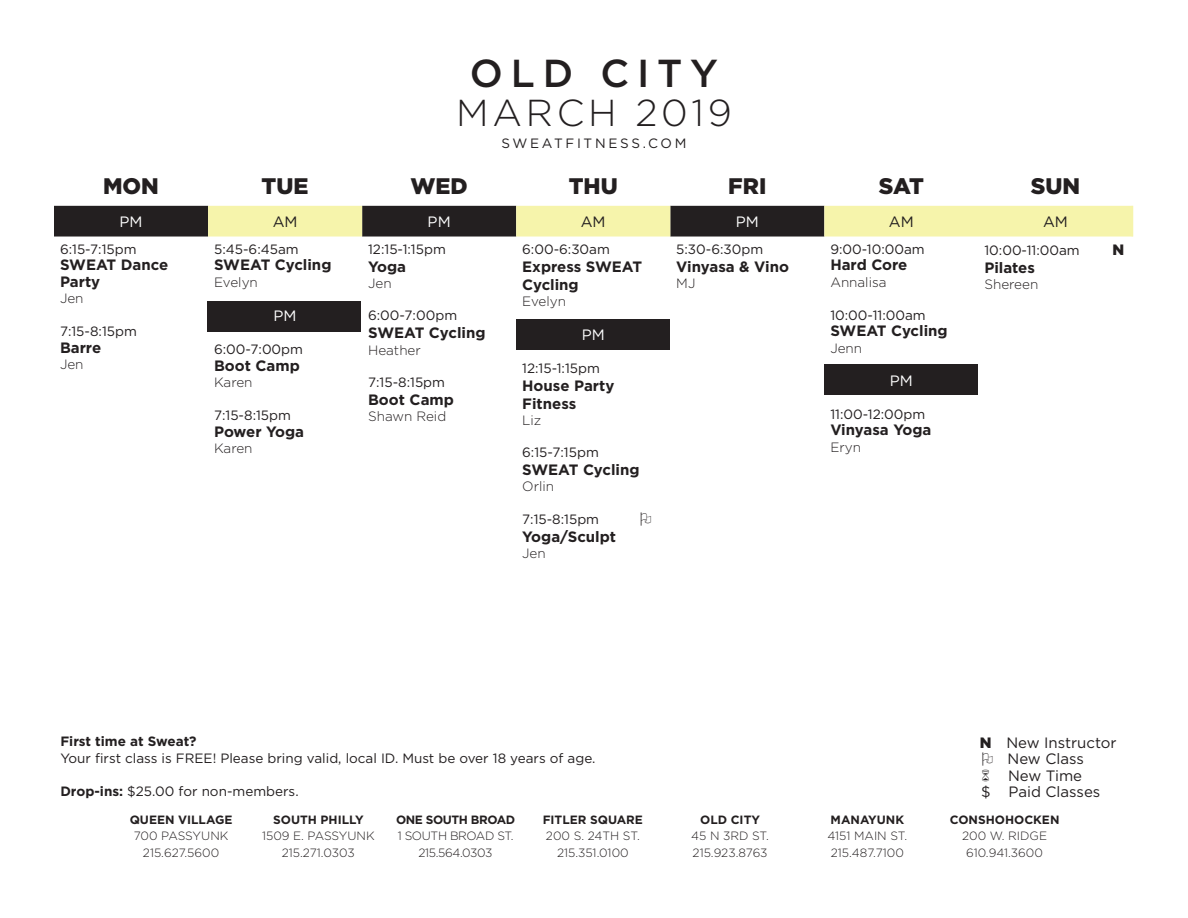
<style>
.page{position:relative;width:1188px;height:918px;background:#fff}
.page>*{position:absolute;margin:0;border:0;box-sizing:border-box;transform-origin:0 0}
.t1{font:500 39px "Gotham";letter-spacing:.2em;color:#231f20}
.t2{font:300 37.5px "Gotham";letter-spacing:.1em;color:#231f20}
.t3{font:900 22.5px "Gotham";color:#231f20}
.t4{font:700 15px/18px "Gotham";color:#231f20}
.t5{font:15px "Gotham";color:#231f20}
.t6{font:15px "Gotham";color:#fff}
.t7{font:900 15px "Gotham";color:#231f20}
.t8{font:13.5px "Gotham";color:#231f20}
.t9{font:300 13.5px "Gotham";color:#231f20}
.t10{font:700 13.5px "Gotham";color:#231f20}
.t11{font:13.5px "Gotham";letter-spacing:.2em;color:#231f20}
.Locations{font:300 12px "Gotham";color:#231f20}
.Locations-2{font:700 12px "Gotham";color:#231f20}
.Locations-3{font:300 12px "Gotham";letter-spacing:-.03em;color:#231f20}
.Locations-4{font:700 12px "Gotham";letter-spacing:-.03em;color:#231f20}
.s1{font-weight:700}
.s2{font-weight:900}
</style>
<div class="page">
<div style="left:516px;top:319px;width:154px;height:31px;background:#231f20"></div>
<div style="left:207px;top:302px;width:154px;height:30px;background:#231f20"></div>
<div style="left:824px;top:364px;width:154px;height:31px;background:#231f20"></div>
<svg style="left:54px;top:205px;width:1078px;height:1px"></svg>
<svg style="left:54px;top:206px;width:1078px;height:31px;background:#9d9a71"></svg>
<hr style="left:1132px;top:206px;width:1px;height:31px;background:#f6f4ab">
<p class="t1" style="left:470px;top:51px;width:250px">OLD CITY</p>
<p class="t2" style="left:456px;top:92px;width:277px">MARCH 2019</p>
<p class="t11" style="left:501px;top:136px;width:187px">SWEATFITNESS.COM</p>
<p class="t3" style="left:103px;top:173px;width:57px">MON</p>
<p class="t3" style="left:262px;top:173px;width:48px">TUE</p>
<p class="t3" style="left:411px;top:173px;width:59px">WED</p>
<p class="t3" style="left:569px;top:173px;width:51px">THU</p>
<p class="t3" style="left:728px;top:173px;width:40px">FRI</p>
<p class="t3" style="left:879px;top:173px;width:47px">SAT</p>
<p class="t3" style="left:1031px;top:173px;width:51px">SUN</p>
<p class="t6" style="left:120px;top:213px;width:25px">PM</p>
<p class="t5" style="left:273px;top:213px;width:26px">AM</p>
<p class="t6" style="left:428px;top:213px;width:25px">PM</p>
<p class="t5" style="left:581px;top:213px;width:26px">AM</p>
<p class="t6" style="left:736px;top:213px;width:25px">PM</p>
<p class="t5" style="left:889px;top:213px;width:26px">AM</p>
<p class="t5" style="left:1043px;top:213px;width:26px">AM</p>
<p class="t8" style="left:60px;top:242px;width:78px">6:15-7:15pm</p>
<p class="t4" style="left:60px;top:256px;width:110px;line-height:16.5px">SWEAT Dance<br>Party</p>
<p class="t9" style="left:60px;top:291px;width:25px">Jen</p>
<p class="t8" style="left:60px;top:324px;width:78px">7:15-8:15pm</p>
<p class="t4" style="left:60px;top:338px;width:43px">Barre</p>
<p class="t9" style="left:60px;top:357px;width:25px">Jen</p>
<p class="t8" style="left:214px;top:242px;width:86px">5:45-6:45am</p>
<p class="t4" style="left:214px;top:256px;width:119px">SWEAT Cycling</p>
<p class="t9" style="left:214px;top:275px;width:45px">Evelyn</p>
<p class="t6" style="left:274px;top:308px;width:25px">PM</p>
<p class="t8" style="left:214px;top:342px;width:91px">6:00-7:00pm</p>
<p class="t4" style="left:214px;top:356px;width:87px">Boot Camp</p>
<p class="t9" style="left:214px;top:375px;width:40px">Karen</p>
<p class="t8" style="left:214px;top:408px;width:78px">7:15-8:15pm</p>
<p class="t4" style="left:214px;top:422px;width:92px">Power Yoga</p>
<p class="t9" style="left:214px;top:441px;width:40px">Karen</p>
<p class="t8" style="left:522px;top:242px;width:89px">6:00-6:30am</p>
<p class="t4" style="left:522px;top:257px;width:121px">Express SWEAT<br>Cycling</p>
<p class="t9" style="left:522px;top:294px;width:45px">Evelyn</p>
<p class="t6" style="left:582px;top:327px;width:25px">PM</p>
<p class="t8" style="left:522px;top:360px;width:79px">12:15-1:15pm</p>
<p class="t4" style="left:522px;top:376px;width:94px">House Party<br>Fitness</p>
<p class="t9" style="left:522px;top:413px;width:21px">Liz</p>
<p class="t8" style="left:522px;top:445px;width:78px">6:15-7:15pm</p>
<p class="t4" style="left:522px;top:461px;width:119px">SWEAT Cycling</p>
<p class="t9" style="left:522px;top:479px;width:33px">Orlin</p>
<p class="t8" style="left:522px;top:512px;width:78px">7:15-8:15pm</p>
<p class="t4" style="left:522px;top:527px;width:95px">Yoga/Sculpt</p>
<p class="t9" style="left:522px;top:546px;width:25px">Jen</p>
<p class="t8" style="left:676px;top:242px;width:89px">5:30-6:30pm</p>
<p class="t4" style="left:676px;top:257px;width:114px">Vinyasa &amp; Vino</p>
<p class="t9" style="left:676px;top:276px;width:21px">MJ</p>
<p class="t8" style="left:830px;top:242px;width:96px">9:00-10:00am</p>
<p class="t4" style="left:830px;top:256px;width:79px">Hard Core</p>
<p class="t9" style="left:830px;top:275px;width:58px">Annalisa</p>
<p class="t8" style="left:830px;top:308px;width:97px">10:00-11:00am</p>
<p class="t4" style="left:830px;top:322px;width:119px">SWEAT Cycling</p>
<p class="t9" style="left:830px;top:341px;width:33px">Jenn</p>
<p class="t6" style="left:890px;top:372px;width:25px">PM</p>
<p class="t8" style="left:830px;top:407px;width:96px">11:00-12:00pm</p>
<p class="t4" style="left:830px;top:421px;width:103px">Vinyasa Yoga</p>
<p class="t9" style="left:830px;top:440px;width:32px">Eryn</p>
<p class="t8" style="left:368px;top:242px;width:79px">12:15-1:15pm</p>
<p class="t4" style="left:368px;top:257px;width:40px">Yoga</p>
<p class="t9" style="left:368px;top:276px;width:25px">Jen</p>
<p class="t8" style="left:368px;top:308px;width:91px">6:00-7:00pm</p>
<p class="t4" style="left:368px;top:324px;width:119px">SWEAT Cycling</p>
<p class="t9" style="left:368px;top:342px;width:54px">Heather</p>
<p class="t8" style="left:368px;top:375px;width:78px">7:15-8:15pm</p>
<p class="t4" style="left:368px;top:390px;width:87px">Boot Camp</p>
<p class="t9" style="left:368px;top:409px;width:80px">Shawn Reid</p>
<p class="t8" style="left:984px;top:243px;width:97px">10:00-11:00am</p>
<p class="t7" style="left:1112px;top:241px;width:13px">N</p>
<p class="t4" style="left:984px;top:258px;width:52px">Pilates</p>
<p class="t9" style="left:984px;top:277px;width:55px">Shereen</p>
<p class="t10" style="left:60px;top:734px;width:138px">First time at Sweat?</p>
<p class="t8" style="left:60px;top:751px;width:537px">Your first class is FREE! Please bring valid, local ID. Must be over 18 years of age.</p>
<p class="t8" style="left:60px;top:784px;width:240px"><span class="s1">Drop-ins:</span> $25.00 for non-members.</p>
<p class="Locations-2" style="left:130px;top:813px;width:104px">QUEEN VILLAGE</p>
<p class="Locations" style="left:134px;top:829px;width:96px">700 PASSYUNK</p>
<p class="Locations" style="left:143px;top:846px;width:78px">215.627.5600</p>
<p class="Locations-2" style="left:273px;top:813px;width:92px">SOUTH PHILLY</p>
<p class="Locations" style="left:262px;top:829px;width:114px">1509 E. PASSYUNK</p>
<p class="Locations" style="left:282px;top:846px;width:75px">215.271.0303</p>
<p class="Locations-4" style="left:396px;top:813px;width:121px">ONE SOUTH BROAD</p>
<p class="Locations-3" style="left:398px;top:829px;width:117px">1 SOUTH BROAD ST.</p>
<p class="Locations-3" style="left:419px;top:846px;width:76px">215.564.0303</p>
<p class="Locations-2" style="left:543px;top:813px;width:102px">FITLER SQUARE</p>
<p class="Locations" style="left:546px;top:829px;width:95px">200 S. 24TH ST.</p>
<p class="Locations" style="left:557px;top:846px;width:73px">215.351.0100</p>
<p class="Locations-2" style="left:700px;top:813px;width:61px">OLD CITY</p>
<p class="Locations" style="left:691px;top:829px;width:79px">45 N 3RD ST.</p>
<p class="Locations" style="left:693px;top:846px;width:77px">215.923.8763</p>
<p class="Locations-2" style="left:831px;top:813px;width:75px">MANAYUNK</p>
<p class="Locations" style="left:828px;top:830px;width:81px">4151 MAIN ST.</p>
<p class="Locations" style="left:831px;top:846px;width:75px">215.487.7100</p>
<p class="t5" style="left:980px;top:734px;width:139px"><span class="s2">N</span> New Instructor</p>
<p class="t5" style="left:1008px;top:750px;width:78px">New Class</p>
<p class="t5" style="left:1008px;top:767px;width:76px">New Time</p>
<p class="t5" style="left:981px;top:783px;width:121px">$ Paid Classes</p>
<p class="Locations-2" style="left:950px;top:813px;width:111px">CONSHOHOCKEN</p>
<p class="Locations" style="left:962px;top:829px;width:86px">200 W. RIDGE</p>
<p class="Locations" style="left:966px;top:846px;width:78px">610.941.3600</p>
</div>
